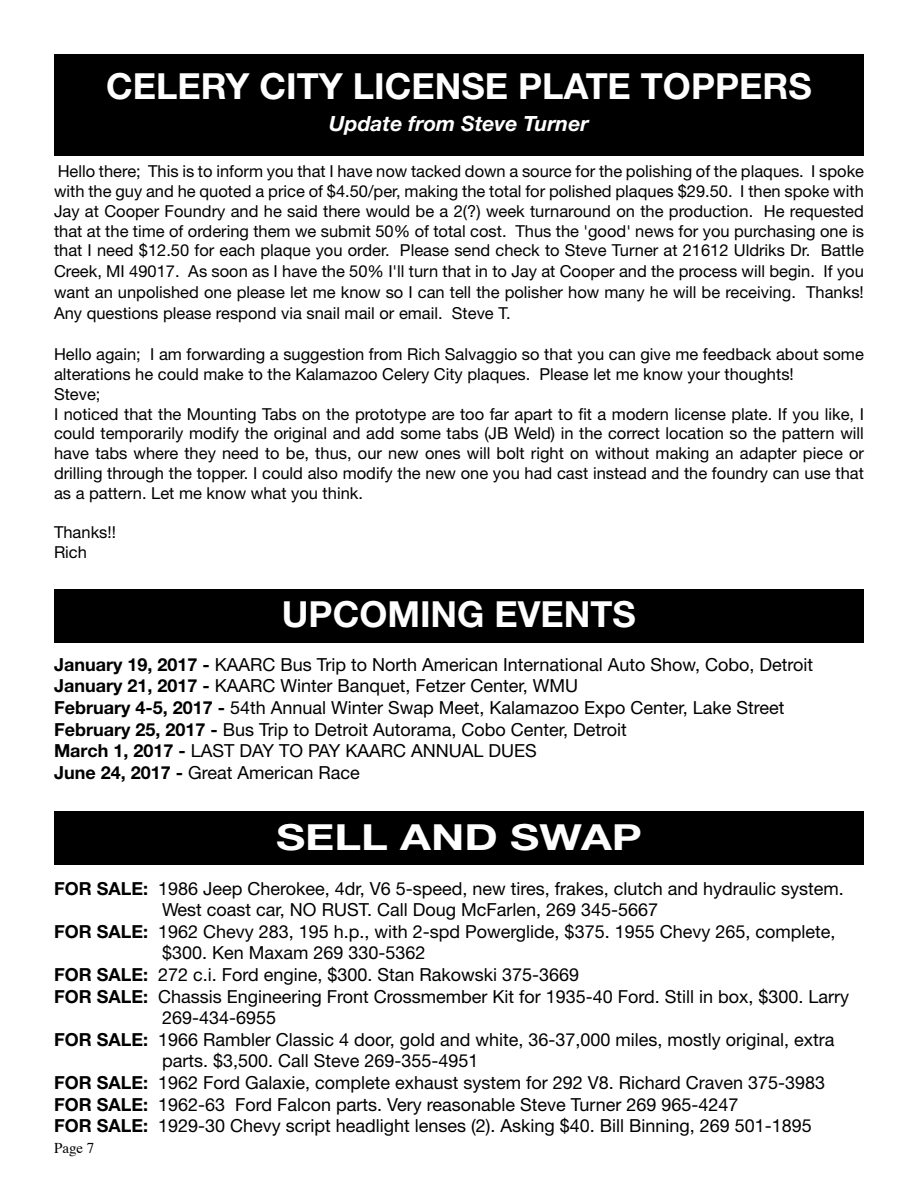
<style>
.page{position:relative;width:918px;height:1188px;background:#fff}
.page>*{position:absolute;margin:0;border:0;box-sizing:border-box;transform-origin:0 0}
.t1{font:700 36px "Helvetica Neue";color:#fff}
.t2{font:700 36px "Helvetica Neue";color:#fff;scale:1.25 1}
.t3{font:italic 700 21px "Helvetica Neue";color:#fff}
.t4{font:18px/21.6px "Helvetica Neue";color:#000}
.t5{font:16.5px/19.8px "Helvetica Neue";color:#000}
.t6{font:15px "Times";color:#000}
.s1{font-weight:700}
</style>
<div class="page">
<div style="left:54px;top:811px;width:810px;height:54px;background:#000"></div>
<div style="left:54px;top:589px;width:810px;height:54px;background:#000"></div>
<div style="left:54px;top:54px;width:810px;height:102px;background:#000"></div>
<h1 class="t1" style="left:106px;top:64px;width:707px">CELERY CITY LICENSE PLATE TOPPERS</h1>
<p class="t3" style="left:329px;top:110px;width:261px">Update from Steve Turner</p>
<p class="t5" style="left:54px;top:161px;width:812px;line-height:20.2px;text-align:justify">Hello there; This is to inform you that I have now tacked down a source for the polishing of the plaques. I spoke with the guy and he quoted a price of $4.50/per, making the total for polished plaques $29.50. I then spoke with Jay at Cooper Foundry and he said there would be a 2(?) week turnaround on the production. He requested that at the time of ordering them we submit 50% of total cost. Thus the 'good' news for you purchasing one is that I need $12.50 for each plaque you order. Please send check to Steve Turner at 21612 Uldriks Dr. Battle Creek, MI 49017. As soon as I have the 50% I'll turn that in to Jay at Cooper and the process will begin. If you want an unpolished one please let me know so I can tell the polisher how many he will be receiving. Thanks!<br>Any questions please respond via snail mail or email. Steve T.</p>
<p class="t5" style="left:54px;top:344px;width:812px">Hello again; I am forwarding a suggestion from Rich Salvaggio so that you can give me feedback about some alterations he could make to the Kalamazoo Celery City plaques. Please let me know your thoughts!<br>Steve;<br>I noticed that the Mounting Tabs on the prototype are too far apart to fit a modern license plate. If you like, I could temporarily modify the original and add some tabs (JB Weld) in the correct location so the pattern will have tabs where they need to be, thus, our new ones will bolt right on without making an adapter piece or drilling through the topper. I could also modify the new one you had cast instead and the foundry can use that as a pattern. Let me know what you think.</p>
<p class="t5" style="left:54px;top:522px;width:64px">Thanks!!<br>Rich</p>
<h1 class="t1" style="left:282px;top:592px;width:356px">UPCOMING EVENTS</h1>
<p class="t4" style="left:54px;top:653px;width:761px"><span class="s1">January 19, 2017 -</span> KAARC Bus Trip to North American International Auto Show, Cobo, Detroit <span class="s1">January 21, 2017 -</span> KAARC Winter Banquet, Fetzer Center, WMU<br><span class="s1">February 4-5, 2017 -</span> 54th Annual Winter Swap Meet, Kalamazoo Expo Center, Lake Street <span class="s1">February 25, 2017 -</span> Bus Trip to Detroit Autorama, Cobo Center, Detroit<br><span class="s1">March 1, 2017 -</span> LAST DAY TO PAY KAARC ANNUAL DUES<br><span class="s1">June 24, 2017 -</span> Great American Race</p>
<h1 class="t2" style="left:276px;top:815px;width:294px">SELL AND SWAP</h1>
<p class="t4" style="left:54px;top:877px;width:791px"><span class="s1">FOR SALE:</span> 1986 Jeep Cherokee, 4dr, V6 5-speed, new tires, frakes, clutch and hydraulic system.</p>
<p class="t4" style="left:162px;top:899px;width:498px">West coast car, NO RUST. Call Doug McFarlen, 269 345-5667</p>
<p class="t4" style="left:54px;top:920px;width:783px"><span class="s1">FOR SALE:</span> 1962 Chevy 283, 195 h.p., with 2-spd Powerglide, $375. 1955 Chevy 265, complete,</p>
<p class="t4" style="left:162px;top:942px;width:265px">$300. Ken Maxam 269 330-5362</p>
<p class="t4" style="left:54px;top:964px;width:527px"><span class="s1">FOR SALE:</span> 272 c.i. Ford engine, $300. Stan Rakowski 375-3669</p>
<p class="t4" style="left:54px;top:985px;width:797px"><span class="s1">FOR SALE:</span> Chassis Engineering Front Crossmember Kit for 1935-40 Ford. Still in box, $300. Larry</p>
<p class="t4" style="left:162px;top:1007px;width:116px">269-434-6955</p>
<p class="t4" style="left:54px;top:1028px;width:782px"><span class="s1">FOR SALE:</span> 1966 Rambler Classic 4 door, gold and white, 36-37,000 miles, mostly original, extra</p>
<p class="t4" style="left:162px;top:1050px;width:318px">parts. $3,500. Call Steve 269-355-4951</p>
<p class="t4" style="left:54px;top:1072px;width:773px"><span class="s1">FOR SALE:</span> 1962 Ford Galaxie, complete exhaust system for 292 V8. Richard Craven 375-3983</p>
<p class="t4" style="left:54px;top:1093px;width:686px"><span class="s1">FOR SALE:</span> 1962-63 Ford Falcon parts. Very reasonable Steve Turner 269 965-4247</p>
<p class="t4" style="left:54px;top:1115px;width:759px"><span class="s1">FOR SALE:</span> 1929-30 Chevy script headlight lenses (2). Asking $40. Bill Binning, 269 501-1895</p>
<p class="t6" style="left:54px;top:1134px;width:42px">Page 7</p>
</div>
